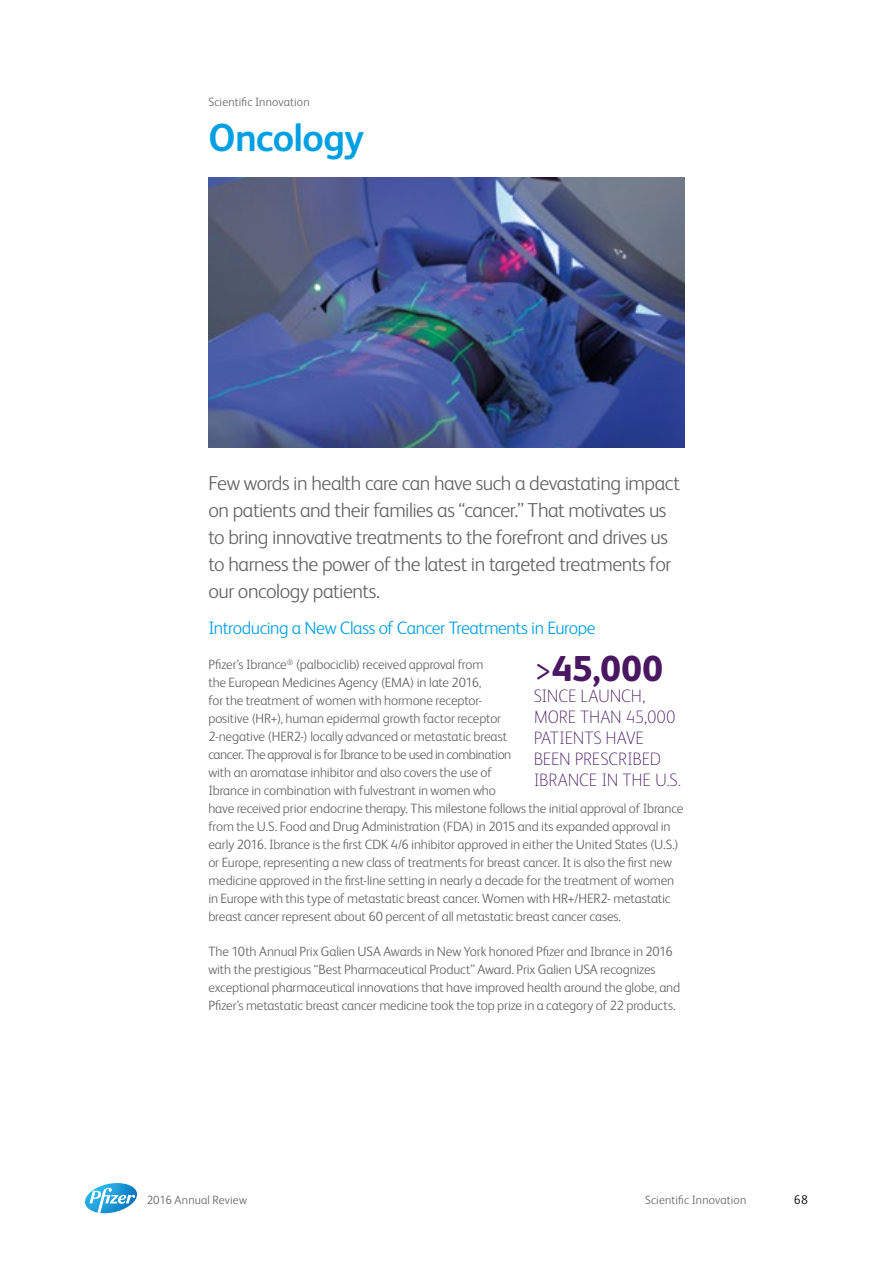
<style>
.page{position:relative;width:893px;height:1263px;background:#fff}
.page>*{position:absolute;margin:0;border:0;box-sizing:border-box;transform-origin:0 0}
._02_Page_Heading{font:700 39px "FS Albert Pro";letter-spacing:-.015em;color:#009fe3}
._08b_PullOut_Med{font:800 36px "FS Albert Pro";color:#4a1863}
._03_Stand_First{font:300 20.25px/27px "FS Albert Pro";letter-spacing:-.025em;color:#646363}
._08b_PullOut_MediumT{font:100 18px/21px "FS Albert Pro";letter-spacing:-.01em;color:#4a1863}
._06_Body_Copy_Headin{font:300 18px "FS Albert Pro";letter-spacing:-.025em;color:#009fe3}
._04_Body_Copy{font:300 13.5px/18px "FS Albert Pro";letter-spacing:-.01em;color:#646363}
.t1{font:300 12.75px "FS Albert Pro";color:#000}
._00_Section_Heading{font:300 12px "FS Albert Pro";letter-spacing:.01em;color:#646363}
._00_Copy_Section_Hea{font:300 12px "FS Albert Pro";letter-spacing:.01em;color:#646363}
.s1{font-weight:300}
</style>
<div class="page">
<img style="left:208px;top:178px;width:477px;height:270px">
<svg style="left:85px;top:1183px;width:52px;height:30px"></svg>
<p class="_00_Copy_Section_Hea" style="left:208px;top:93px;width:103px">Scientific Innovation</p>
<p class="_02_Page_Heading" style="left:208px;top:110px;width:157px">Oncology</p>
<p class="_03_Stand_First" style="left:208px;top:468px;width:473px">Few words in health care can have such a devastating impact on patients and their families as “cancer.” That motivates us to bring innovative treatments to the forefront and drives us to harness the power of the latest in targeted treatments for our oncology patients.</p>
<p class="_06_Body_Copy_Headin" style="left:208px;top:616px;width:389px">Introducing a New Class of Cancer Treatments in Europe</p>
<p class="_04_Body_Copy" style="left:208px;top:655px;width:477px">Pfizer’s Ibrance<sup>®</sup> (palbociclib) received approval from<br>the European Medicines Agency (EMA) in late 2016,<br>for the treatment of women with hormone receptor-<br>positive (HR+), human epidermal growth factor receptor<br>2-negative (HER2-) locally advanced or metastatic breast<br>cancer. The approval is for Ibrance to be used in combination<br>with an aromatase inhibitor and also covers the use of<br>Ibrance in combination with fulvestrant in women who<br>have received prior endocrine therapy. This milestone follows the initial approval of Ibrance from the U.S. Food and Drug Administration (FDA) in 2015 and its expanded approval in early 2016. Ibrance is the first CDK 4/6 inhibitor approved in either the United States (U.S.) or Europe, representing a new class of treatments for breast cancer. It is also the first new medicine approved in the first-line setting in nearly a decade for the treatment of women in Europe with this type of metastatic breast cancer. Women with HR+/HER2- metastatic breast cancer represent about 60 percent of all metastatic breast cancer cases.</p>
<p class="_04_Body_Copy" style="left:208px;top:942px;width:473px">The 10th Annual Prix Galien USA Awards in New York honored Pfizer and Ibrance in 2016 with the prestigious “Best Pharmaceutical Product” Award. Prix Galien USA recognizes exceptional pharmaceutical innovations that have improved health around the globe, and Pfizer’s metastatic breast cancer medicine took the top prize in a category of 22 products.</p>
<p class="_08b_PullOut_Med" style="left:534px;top:641px;width:131px"><span class="s1">&gt;</span>45,000</p>
<p class="_08b_PullOut_MediumT" style="left:534px;top:685px;width:149px">SINCE LAUNCH,<br>MORE THAN 45,000<br>PATIENTS HAVE<br>BEEN PRESCRIBED<br>IBRANCE IN THE U.S.</p>
<p class="_00_Section_Heading" style="left:147px;top:1191px;width:102px">2016 Annual Review</p>
<p class="_00_Section_Heading" style="left:645px;top:1191px;width:103px">Scientific Innovation</p>
<p class="t1" style="left:794px;top:1190px;width:15px">68</p>
</div>
